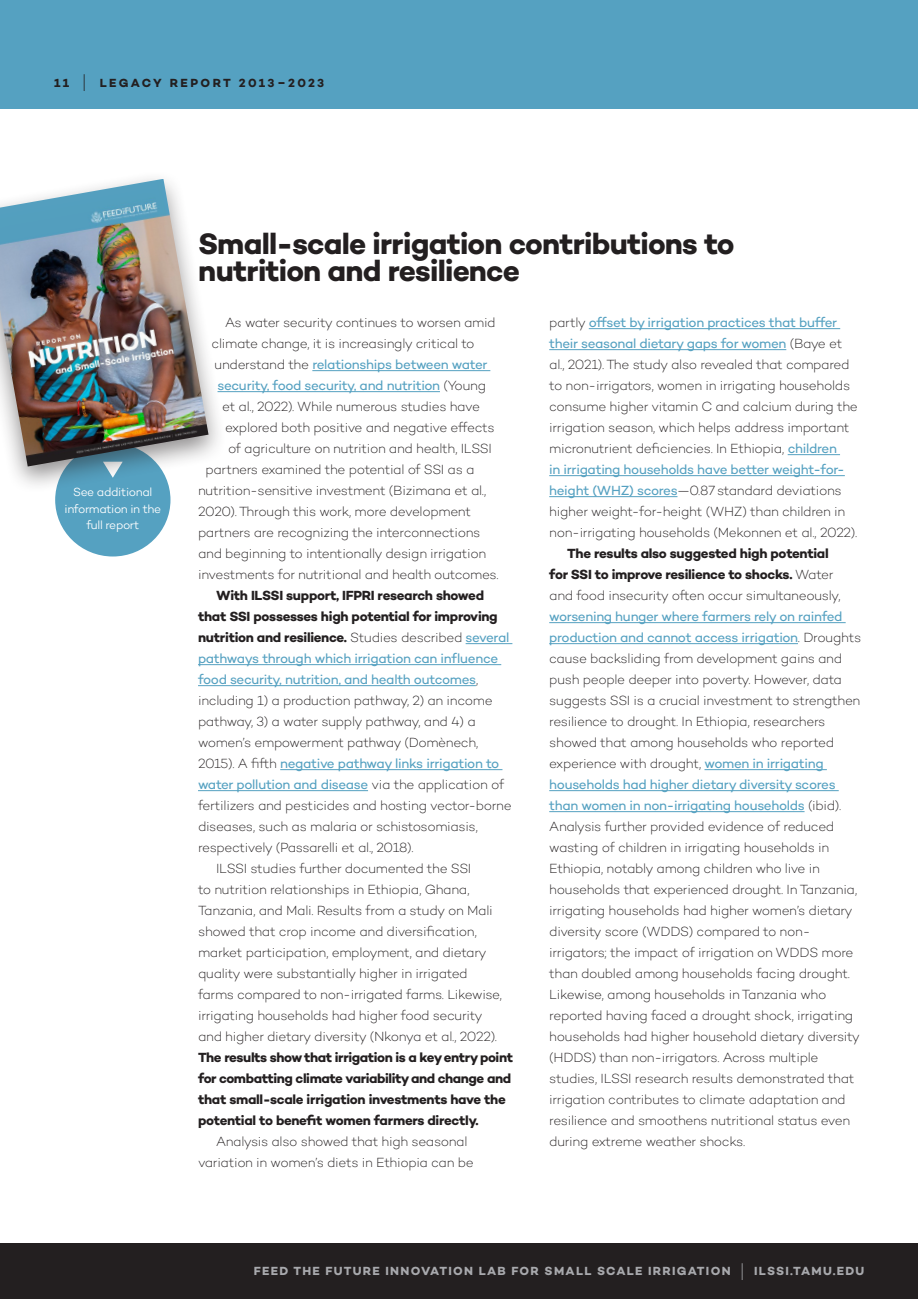
<style>
.page{position:relative;width:918px;height:1299px;background:#fff}
.page>*{position:absolute;margin:0;border:0;box-sizing:border-box;transform-origin:0 0}
.t1{font:700 30px/27px "Campton";letter-spacing:-.025em;color:#231f20}
.t2{font:200 13.5px/21px "Campton";letter-spacing:-.025em;color:#231f20}
.t3{font:700 13.5px/21px "Campton";letter-spacing:-.025em;color:#231f20}
.t4{font:13.5px "Campton";letter-spacing:-.025em;color:#55a1c1}
.t5{font:700 12px "Campton";letter-spacing:.11em;color:#a8a9ad}
.t6{font:300 12px/16.5px "Campton";letter-spacing:-.03em;color:#fff;text-align:center}
.t7{font:700 12px "Campton";letter-spacing:.195em;color:#231f20}
.s1{font-weight:300;font-size:21.6px}
.s2{font-weight:200;color:#231f20}
.s3{font-weight:200}
.s4{font-weight:400;color:#55a1c1}
</style>
<div class="page">
<div style="left:0;top:1244px;width:918px;height:55px;background:#231f20"></div>
<div style="left:0;top:0;width:918px;height:110px;background:#55a1c1"></div>
<hr style="left:312px;top:370px;width:178px;height:1px;background:#55a1c1">
<hr style="left:218px;top:391px;width:222px;height:1px;background:#55a1c1">
<hr style="left:466px;top:643px;width:46px;height:1px;background:#55a1c1">
<hr style="left:198px;top:664px;width:303px;height:1px;background:#55a1c1">
<hr style="left:198px;top:685px;width:278px;height:1px;background:#55a1c1">
<hr style="left:280px;top:769px;width:222px;height:1px;background:#55a1c1">
<hr style="left:198px;top:790px;width:170px;height:1px;background:#55a1c1">
<hr style="left:589px;top:328px;width:251px;height:1px;background:#55a1c1">
<hr style="left:549px;top:349px;width:237px;height:1px;background:#55a1c1">
<hr style="left:788px;top:454px;width:52px;height:1px;background:#55a1c1">
<hr style="left:549px;top:475px;width:296px;height:1px;background:#55a1c1">
<hr style="left:549px;top:496px;width:128px;height:1px;background:#55a1c1">
<hr style="left:549px;top:622px;width:297px;height:1px;background:#55a1c1">
<hr style="left:549px;top:643px;width:249px;height:1px;background:#55a1c1">
<hr style="left:705px;top:769px;width:122px;height:1px;background:#55a1c1">
<hr style="left:549px;top:790px;width:290px;height:1px;background:#55a1c1">
<hr style="left:549px;top:811px;width:256px;height:1px;background:#55a1c1">
<div style="left:55px;top:443px;width:115px;height:114px;background:#55a1c1;border-radius:50%"></div>
<div style="left:0;top:169px;width:227px;height:325px;background:#231f20;opacity:.5"></div>
<img style="left:0;top:179px;width:209px;height:288px">
<p class="t7" style="left:54px;top:76px;width:272px">11 <span class="s1">|</span> LEGACY REPORT 2013–2023</p>
<p class="t6" style="left:65px;top:484px;width:98px">See additional information in the full report</p>
<h1 class="t1" style="left:198px;top:229px;width:538px">Small-scale irrigation contributions to nutrition and resilience</h1>
<p class="t2" style="left:225px;top:312px;width:272px">As water security continues to worsen amid</p>
<p class="t2" style="left:212px;top:333px;width:265px">climate change, it is increasingly critical to</p>
<p class="t4" style="left:215px;top:356px;width:274px"><span class="s2">understand the</span> relationships between water</p>
<p class="t4" style="left:218px;top:377px;width:270px">security, food security, and nutrition <span class="s2">(Young</span></p>
<p class="t2" style="left:222px;top:396px;width:260px">et al., 2022). While numerous studies have</p>
<p class="t2" style="left:225px;top:417px;width:271px">explored both positive and negative effects</p>
<p class="t2" style="left:228px;top:438px;width:265px">of agriculture on nutrition and health, ILSSI</p>
<p class="t2" style="left:206px;top:459px;width:271px">partners examined the potential of SSI as a</p>
<p class="t2" style="left:198px;top:480px;width:290px">nutrition-sensitive investment (Bizimana et al.,</p>
<p class="t2" style="left:198px;top:501px;width:275px">2020). Through this work, more development</p>
<p class="t2" style="left:198px;top:522px;width:284px">partners are recognizing the interconnections</p>
<p class="t2" style="left:198px;top:543px;width:290px">and beginning to intentionally design irrigation</p>
<p class="t2" style="left:198px;top:564px;width:302px">investments for nutritional and health outcomes.</p>
<p class="t3" style="left:216px;top:585px;width:270px">With ILSSI support, IFPRI research showed</p>
<p class="t3" style="left:198px;top:606px;width:301px">that SSI possesses high potential for improving</p>
<p class="t3" style="left:198px;top:627px;width:313px">nutrition and resilience. <span class="s3">Studies described</span> <span class="s4">several</span></p>
<p class="t4" style="left:198px;top:650px;width:302px">pathways through which irrigation can influence</p>
<p class="t4" style="left:198px;top:671px;width:282px">food security, nutrition, and health outcomes<span class="s2">,</span></p>
<p class="t2" style="left:198px;top:690px;width:296px">including 1) a production pathway, 2) an income</p>
<p class="t2" style="left:198px;top:711px;width:279px">pathway, 3) a water supply pathway, and 4) a</p>
<p class="t2" style="left:198px;top:732px;width:282px">women’s empowerment pathway (Domènech,</p>
<p class="t4" style="left:198px;top:755px;width:303px"><span class="s2">2015). A fifth</span> negative pathway links irrigation to</p>
<p class="t4" style="left:198px;top:776px;width:308px">water pollution and disease <span class="s2">via the application of</span></p>
<p class="t2" style="left:198px;top:795px;width:315px">fertilizers and pesticides and hosting vector-borne</p>
<p class="t2" style="left:198px;top:816px;width:281px">diseases, such as malaria or schistosomiasis,</p>
<p class="t2" style="left:198px;top:837px;width:217px">respectively (Passarelli et al., 2018).</p>
<p class="t2" style="left:216px;top:858px;width:257px">ILSSI studies further documented the SSI</p>
<p class="t2" style="left:198px;top:879px;width:273px">to nutrition relationships in Ethiopia, Ghana,</p>
<p class="t2" style="left:198px;top:900px;width:296px">Tanzania, and Mali. Results from a study on Mali</p>
<p class="t2" style="left:198px;top:921px;width:280px">showed that crop income and diversification,</p>
<p class="t2" style="left:198px;top:942px;width:290px">market participation, employment, and dietary</p>
<p class="t2" style="left:198px;top:963px;width:271px">quality were substantially higher in irrigated</p>
<p class="t2" style="left:198px;top:984px;width:306px">farms compared to non-irrigated farms. Likewise,</p>
<p class="t2" style="left:198px;top:1005px;width:286px">irrigating households had higher food security</p>
<p class="t2" style="left:198px;top:1026px;width:301px">and higher dietary diversity (Nkonya et al., 2022).</p>
<p class="t3" style="left:198px;top:1047px;width:317px">The results show that irrigation is a key entry point for combatting climate variability and change and that small-scale irrigation investments have the potential to benefit women farmers directly.</p>
<p class="t2" style="left:198px;top:1131px;width:277px;text-indent:18px">Analysis also showed that high seasonal variation in women’s diets in Ethiopia can be</p>
<p class="t2" style="left:549px;top:312px;width:310px">partly <span class="s4">offset by irrigation practices that buffer their seasonal dietary gaps for women</span> (Baye et al., 2021). The study also revealed that compared to non-irrigators, women in irrigating households consume higher vitamin C and calcium during the irrigation season, which helps address important micronutrient deficiencies. In Ethiopia, <span class="s4">children<br>in irrigating households have better weight-for&shy;height (WHZ) scores</span>—0.87 standard deviations higher weight-for-height (WHZ) than children in non-irrigating households (Mekonnen et al., 2022).</p>
<p class="t3" style="left:549px;top:543px;width:293px;text-align:center">The results also suggested high potential<br>for SSI to improve resilience to shocks. <span class="s3">Water and food insecurity often occur simultaneously,</span></p>
<p class="t2" style="left:549px;top:606px;width:314px"><span class="s4">worsening hunger where farmers rely on rainfed production and cannot access irrigation</span>. Droughts cause backsliding from development gains and push people deeper into poverty. However, data suggests SSI is a crucial investment to strengthen resilience to drought. In Ethiopia, researchers showed that among households who reported experience with drought, <span class="s4">women in irrigating households had higher dietary diversity scores than women in non-irrigating households</span> (ibid).<br>Analysis further provided evidence of reduced wasting of children in irrigating households in Ethiopia, notably among children who live in households that experienced drought. In Tanzania, irrigating households had higher women’s dietary diversity score (WDDS) compared to non&shy;irrigators; the impact of irrigation on WDDS more than doubled among households facing drought.<br>Likewise, among households in Tanzania who reported having faced a drought shock, irrigating households had higher household dietary diversity (HDDS) than non-irrigators. Across multiple studies, ILSSI research results demonstrated that irrigation contributes to climate adaptation and resilience and smoothens nutritional status even during extreme weather shocks.</p>
<p class="t5" style="left:254px;top:1264px;width:612px">FEED THE FUTURE INNOVATION LAB FOR SMALL SCALE IRRIGATION <span class="s1">|</span> ILSSI.TAMU.EDU</p>
</div>
